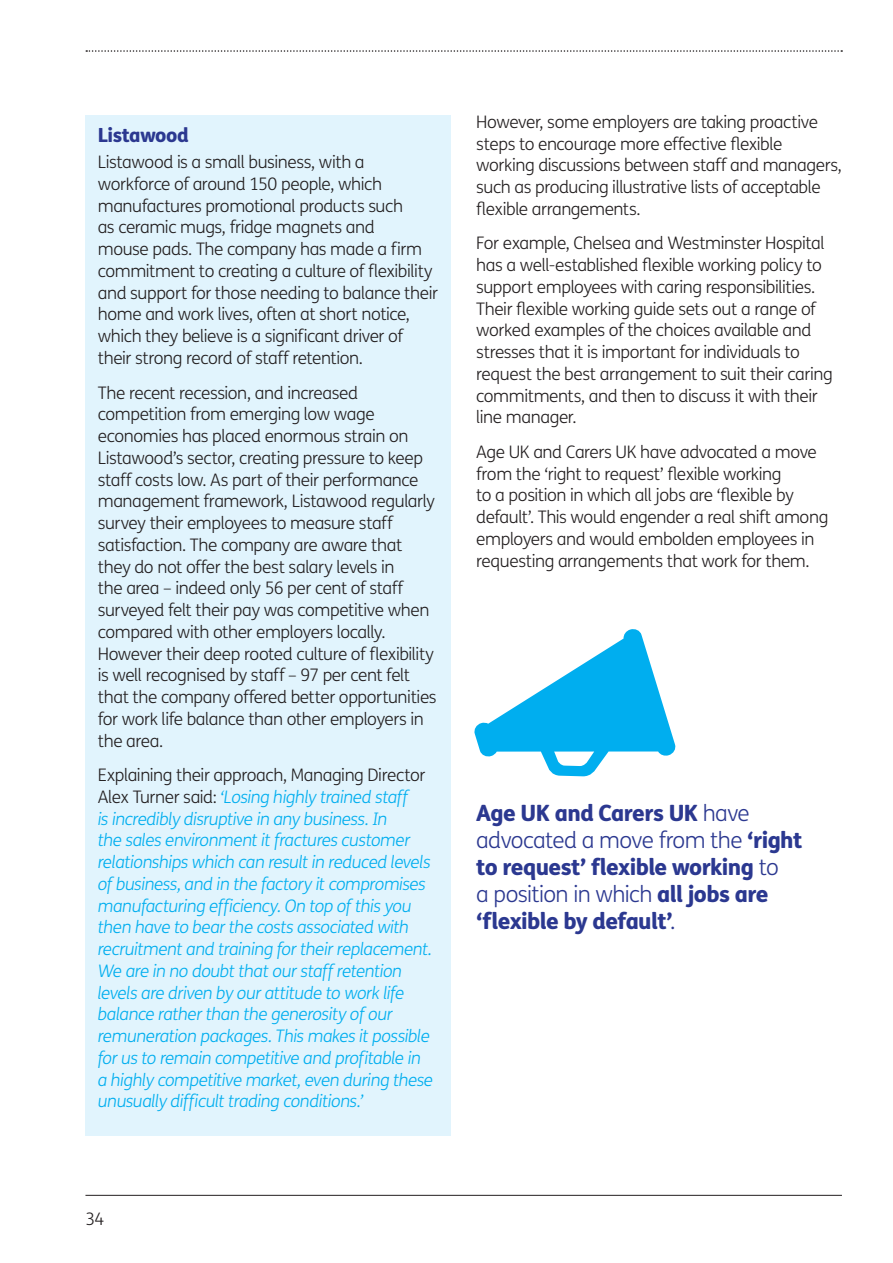
<style>
.page{position:relative;width:893px;height:1263px;background:#fff}
.page>*{position:absolute;margin:0;border:0;box-sizing:border-box;transform-origin:0 0}
.t1{font:800 22.5px/27px "FS Me";letter-spacing:-.025em;color:#2b3890}
.t2{font:800 19.5px "FS Me";letter-spacing:-.025em;color:#2b3890}
.t3{font:300 17.25px/21.8px "FS Me";letter-spacing:-.025em;color:#231f20}
.t4{font:italic 300 17.25px/21.8px "FS Me";letter-spacing:-.025em;color:#00aeef}
.s1{font-style:normal;color:#231f20}
.s2{font-weight:300}
</style>
<div class="page">
<svg style="left:86px;top:50px;width:756px;height:2px"></svg>
<hr style="left:85px;top:1195px;width:757px;height:1px;background:#231f20">
<div style="left:85px;top:115px;width:366px;height:1020px;background:#e1f4fd"></div>
<svg style="left:474px;top:629px;width:202px;height:147px"></svg>
<p class="t2" style="left:98px;top:128px;width:92px">Listawood</p>
<p class="t3" style="left:98px;top:153px;width:342px">Listawood is a small business, with a workforce of around 150 people, which manufactures promotional products such<br>as ceramic mugs, fridge magnets and<br>mouse pads. The company has made a firm commitment to creating a culture of flexibility and support for those needing to balance their home and work lives, often at short notice, which they believe is a significant driver of their strong record of staff retention.</p>
<p class="t3" style="left:98px;top:384px;width:340px">The recent recession, and increased competition from emerging low wage economies has placed enormous strain on Listawood’s sector, creating pressure to keep staff costs low. As part of their performance management framework, Listawood regularly survey their employees to measure staff satisfaction. The company are aware that they do not offer the best salary levels in<br>the area – indeed only 56 per cent of staff surveyed felt their pay was competitive when compared with other employers locally.<br>However their deep rooted culture of flexibility is well recognised by staff – 97 per cent felt that the company offered better opportunities for work life balance than other employers in the area.</p>
<p class="t4" style="left:98px;top:766px;width:337px"><span class="s1">Explaining their approach, Managing Director Alex Turner said:</span> ‘Losing highly trained staff<br>is incredibly disruptive in any business. In<br>the sales environment it fractures customer relationships which can result in reduced levels of business, and in the factory it compromises manufacturing efficiency. On top of this you then have to bear the costs associated with recruitment and training for their replacement.<br>We are in no doubt that our staff retention levels are driven by our attitude to work life balance rather than the generosity of our remuneration packages. This makes it possible for us to remain competitive and profitable in a highly competitive market, even during these unusually difficult trading conditions.’</p>
<p class="t3" style="left:476px;top:113px;width:367px">However, some employers are taking proactive steps to encourage more effective flexible working discussions between staff and managers, such as producing illustrative lists of acceptable flexible arrangements.</p>
<p class="t3" style="left:476px;top:234px;width:358px">For example, Chelsea and Westminster Hospital has a well-established flexible working policy to support employees with caring responsibilities.<br>Their flexible working guide sets out a range of worked examples of the choices available and stresses that it is important for individuals to request the best arrangement to suit their caring commitments, and then to discuss it with their line manager.</p>
<p class="t3" style="left:476px;top:443px;width:354px">Age UK and Carers UK have advocated a move from the ‘right to request’ flexible working<br>to a position in which all jobs are ‘flexible by default’. This would engender a real shift among employers and would embolden employees in requesting arrangements that work for them.</p>
<h1 class="t1" style="left:476px;top:802px;width:328px">Age UK and Carers UK <span class="s2">have advocated a move from the</span> ‘right to request’ flexible working <span class="s2">to<br>a position in which</span> all jobs are ‘flexible by default’<span class="s2">.</span></h1>
<p class="t3" style="left:85px;top:1210px;width:21px">34</p>
</div>
